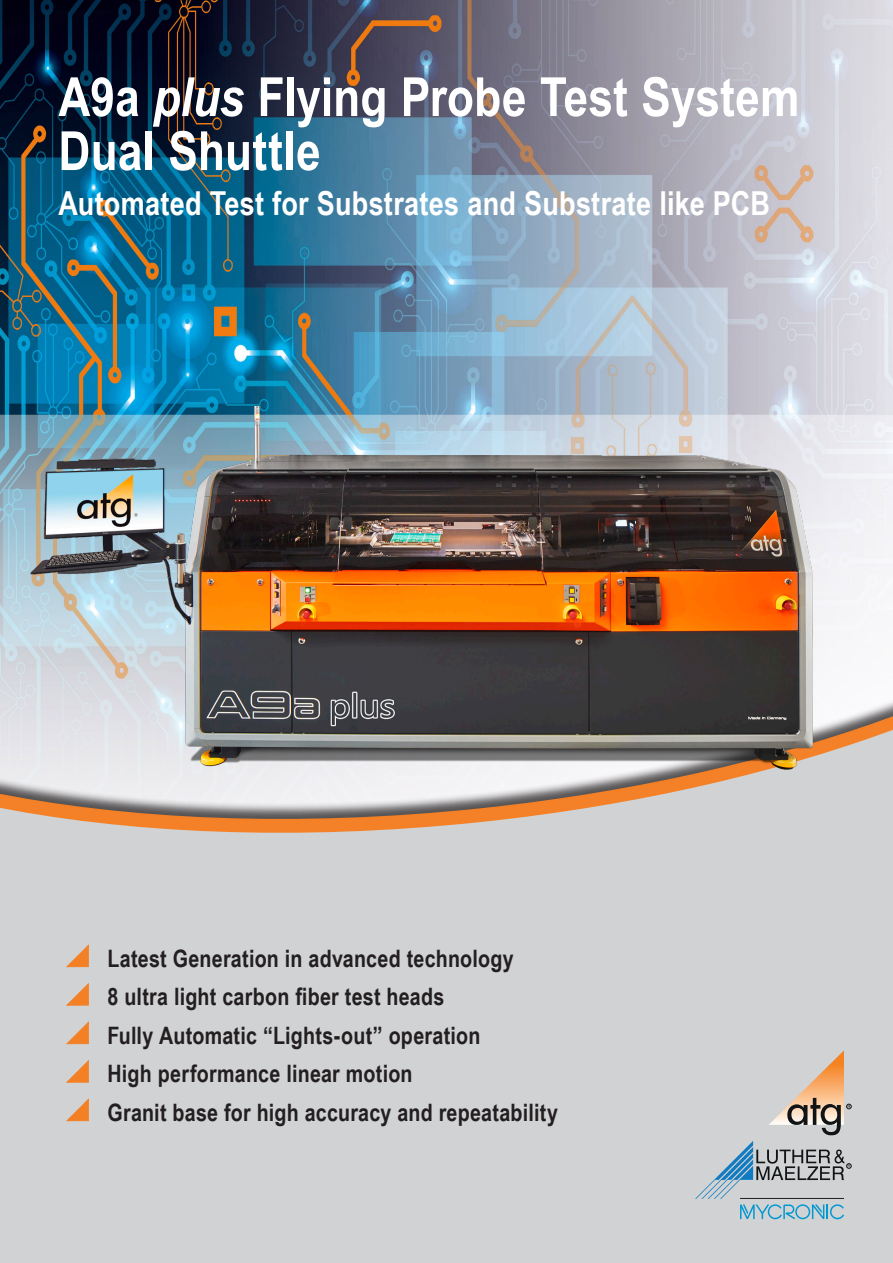
<style>
.page{position:relative;width:893px;height:1263px;background:#fff}
.page>*{position:absolute;margin:0;border:0;box-sizing:border-box;transform-origin:0 0}
._01A_Front_Headline{font:700 54px "Arial Narrow";letter-spacing:.005em;color:#fff}
._01B_Front_Subheadline{font:700 33px "Arial Narrow";letter-spacing:.01em;color:#fff}
._01C_Front_Headline_Bodytext{font:700 24px "Arial Narrow";letter-spacing:.01em;color:#231f20}
.s1{font-style:italic}
</style>
<div class="page">
<img style="left:0;top:0;width:893px;height:695px">
<div style="left:0;top:725px;width:893px;height:538px;background:#d1d2d4"></div>
<svg style="left:67px;top:945px;width:21px;height:22px"></svg>
<svg style="left:67px;top:984px;width:21px;height:21px"></svg>
<svg style="left:67px;top:1022px;width:21px;height:22px"></svg>
<svg style="left:67px;top:1061px;width:21px;height:21px"></svg>
<svg style="left:67px;top:1099px;width:21px;height:22px"></svg>
<img style="left:12px;top:370px;width:881px;height:462px">
<svg style="left:769px;top:1050px;width:82px;height:85px"></svg>
<svg style="left:695px;top:1141px;width:156px;height:79px"></svg>
<p class="_01A_Front_Headline" style="left:58px;top:56px;width:742px">A9a <span class="s1">plus</span> Flying Probe Test System</p>
<p class="_01A_Front_Headline" style="left:58px;top:110px;width:264px">Dual Shuttle</p>
<p class="_01B_Front_Subheadline" style="left:58px;top:178px;width:713px">Automated Test for Substrates and Substrate like PCB</p>
<p class="_01C_Front_Headline_Bodytext" style="left:107px;top:940px;width:408px">Latest Generation in advanced technology</p>
<p class="_01C_Front_Headline_Bodytext" style="left:107px;top:978px;width:338px">8 ultra light carbon fiber test heads</p>
<p class="_01C_Front_Headline_Bodytext" style="left:107px;top:1017px;width:375px">Fully Automatic “Lights-out” operation</p>
<p class="_01C_Front_Headline_Bodytext" style="left:107px;top:1055px;width:307px">High performance linear motion</p>
<p class="_01C_Front_Headline_Bodytext" style="left:107px;top:1094px;width:452px">Granit base for high accuracy and repeatability</p>
</div>
